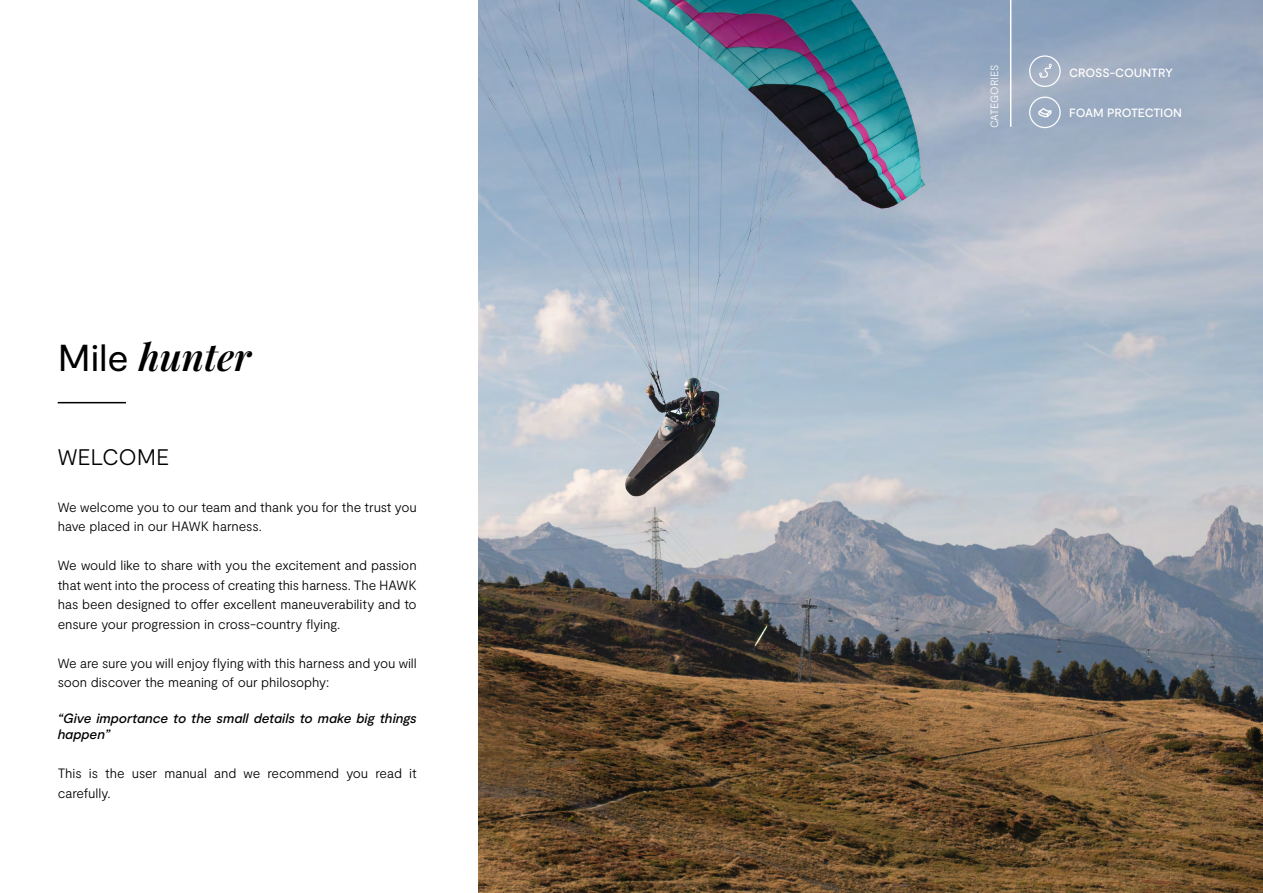
<style>
.page{position:relative;width:1263px;height:893px;background:#fff}
.page>*{position:absolute;margin:0;border:0;box-sizing:border-box;transform-origin:0 0}
.t1{font:italic 600 37.5px "Playfair Display";color:#000}
.t2{font:300 22.5px "Moderat";letter-spacing:-.005em;color:#000}
.t3{font:300 13.5px/19.5px "Moderat";letter-spacing:-.01em;color:#000}
.t4{font:italic 500 13.5px/16.2px "Moderat";letter-spacing:-.005em;color:#000}
.t5{font:500 12px "Moderat";letter-spacing:-.015em;color:#fff}
.t6{font:300 10.5px "Moderat";letter-spacing:-.015em;color:#fff}
.s1{font-family:"Moderat";font-weight:400;font-style:normal}
</style>
<div class="page">
<img style="left:478px;top:0;width:785px;height:893px">
<div style="left:1029px;top:55px;width:32px;height:32px;border:1px solid #fff;border-radius:50%"></div>
<svg style="left:1039px;top:64px;width:13px;height:14px"></svg>
<div style="left:1029px;top:97px;width:32px;height:31px;border:1px solid #fff;border-radius:50%"></div>
<svg style="left:1038px;top:108px;width:13px;height:9px"></svg>
<hr style="left:1010px;top:0;width:1px;height:127px;background:#fff">
<hr style="left:58px;top:402px;width:68px;height:1px;background:#000">
<h1 class="t1" style="left:58px;top:327px;width:195px"><span class="s1">Mile</span> hunter</h1>
<h2 class="t2" style="left:58px;top:444px;width:113px">WELCOME</h2>
<p class="t3" style="left:58px;top:498px;width:360px">We welcome you to our team and thank you for the trust you have placed in our HAWK harness.</p>
<p class="t3" style="left:58px;top:556px;width:360px;text-align:justify">We would like to share with you the excitement and passion that went into the process of creating this harness. The HAWK has been designed to offer excellent maneuverability and to ensure your progression in cross-country flying.</p>
<p class="t3" style="left:58px;top:654px;width:361px">We are sure you will enjoy flying with this harness and you will soon discover the meaning of our philosophy:</p>
<p class="t4" style="left:58px;top:711px;width:361px">“Give importance to the small details to make big things happen”</p>
<p class="t3" style="left:58px;top:764px;width:360px">This is the user manual and we recommend you read it carefully.</p>
<p class="t6" style="left:988px;top:128px;width:65px;rotate:-90deg">CATEGORIES</p>
<p class="t5" style="left:1069px;top:65px;width:105px">CROSS-COUNTRY</p>
<p class="t5" style="left:1069px;top:106px;width:114px">FOAM PROTECTION</p>
</div>
